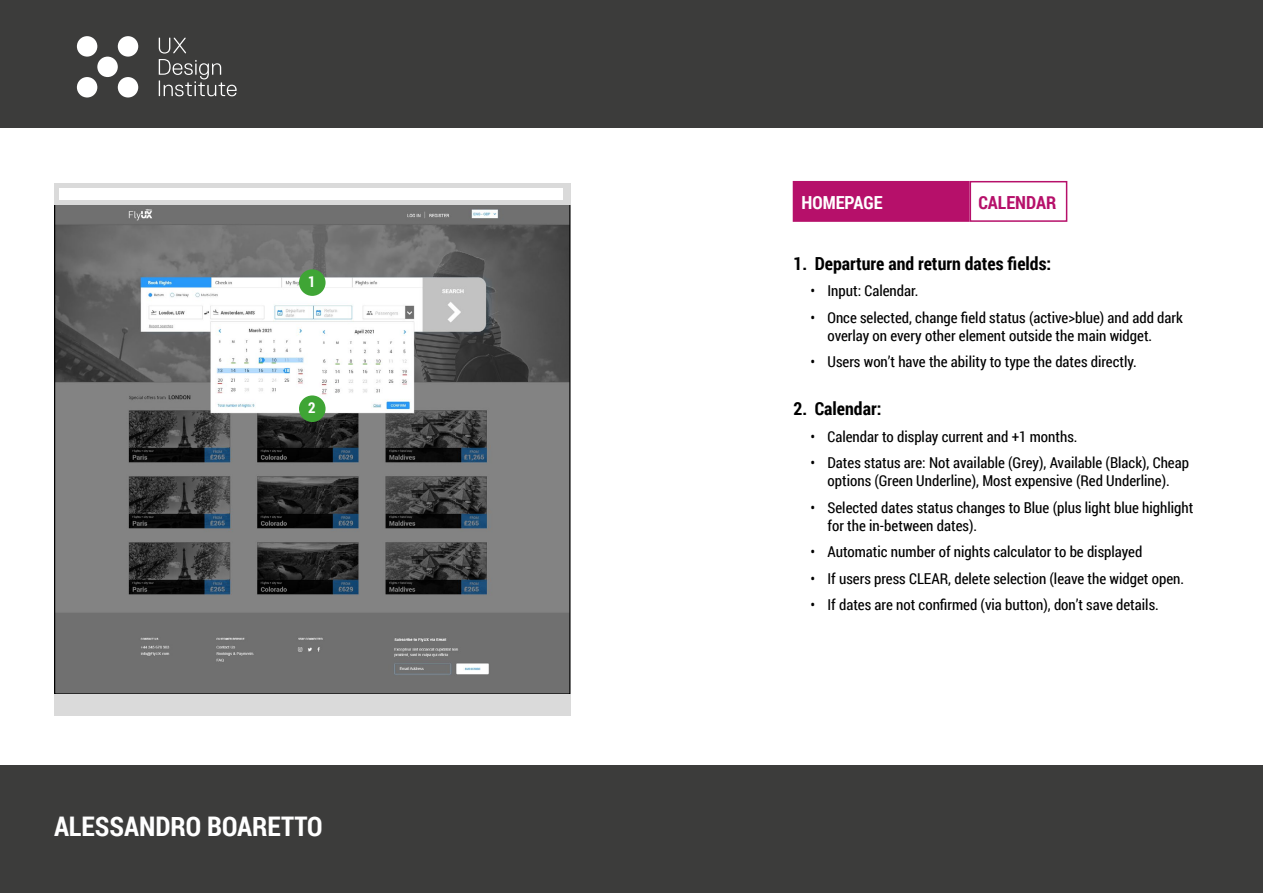
<style>
.page{position:relative;width:1263px;height:893px;background:#fff}
.page>*{position:absolute;margin:0;border:0;box-sizing:border-box;transform-origin:0 0}
.t1{font:700 27px "Roboto Condensed";color:#fff}
.t2{font:700 18px "Roboto Condensed";color:#000}
.t3{font:700 18px "Roboto Condensed";color:#fff}
.t4{font:700 18px "Roboto Condensed";color:#b6106a}
.t5{font:15px/18px "Roboto Condensed";color:#000}
.t6{font:700 15px "Roboto Condensed";color:#fff}
</style>
<div class="page">
<div style="left:0;top:0;width:1263px;height:128px;background:#3c3c3b"></div>
<div style="left:0;top:765px;width:1263px;height:128px;background:#3c3c3b"></div>
<div style="left:118px;top:36px;width:20px;height:21px;background:#fff;border-radius:50%"></div>
<div style="left:77px;top:36px;width:20px;height:21px;background:#fff;border-radius:50%"></div>
<div style="left:77px;top:77px;width:20px;height:21px;background:#fff;border-radius:50%"></div>
<div style="left:97px;top:57px;width:21px;height:20px;background:#fff;border-radius:50%"></div>
<div style="left:118px;top:77px;width:20px;height:21px;background:#fff;border-radius:50%"></div>
<svg style="left:159px;top:38px;width:78px;height:58px"></svg>
<div style="left:793px;top:182px;width:176px;height:39px;background:#b6106a"></div>
<div style="left:793px;top:181px;width:176px;height:41px;border:2px solid #b6106a"></div>
<img style="left:56px;top:206px;width:512px;height:487px">
<div style="left:54px;top:183px;width:516px;height:22px;background:#dadada"></div>
<div style="left:54px;top:695px;width:516px;height:21px;background:#dadada"></div>
<div style="left:59px;top:188px;width:504px;height:12px;background:#fff"></div>
<div style="left:299px;top:269px;width:27px;height:27px;background:#3fa535;border-radius:50%"></div>
<div style="left:969px;top:181px;width:98px;height:41px;border:2px solid #b6106a"></div>
<div style="left:299px;top:395px;width:27px;height:27px;background:#3fa535;border-radius:50%"></div>
<p class="t6" style="left:308px;top:271px;width:9px">1</p>
<p class="t6" style="left:308px;top:397px;width:9px">2</p>
<h1 class="t1" style="left:54px;top:808px;width:270px">ALESSANDRO BOARETTO</h1>
<p class="t3" style="left:801px;top:190px;width:83px">HOMEPAGE</p>
<p class="t4" style="left:978px;top:190px;width:79px">CALENDAR</p>
<p class="t2" style="left:793px;top:251px;width:259px">1. Departure and return dates fields:</p>
<p class="t5" style="left:810px;top:281px;width:110px">• Input: Calendar.</p>
<p class="t5" style="left:827px;top:308px;width:357px;text-indent:-17px">• Once selected, change field status (active&gt;blue) and add dark overlay on every other element outside the main widget.</p>
<p class="t5" style="left:810px;top:352px;width:328px">• Users won’t have the ability to type the dates directly.</p>
<p class="t2" style="left:793px;top:396px;width:90px">2. Calendar:</p>
<p class="t5" style="left:810px;top:427px;width:269px">• Calendar to display current and +1 months.</p>
<p class="t5" style="left:810px;top:454px;width:380px;text-align:center">• Dates status are: Not available (Grey), Available (Black), Cheap options (Green Underline), Most expensive (Red Underline).</p>
<p class="t5" style="left:827px;top:498px;width:367px;text-indent:-17px">• Selected dates status changes to Blue (plus light blue highlight for the in-between dates).</p>
<p class="t5" style="left:810px;top:543px;width:333px">• Automatic number of nights calculator to be displayed</p>
<p class="t5" style="left:810px;top:569px;width:375px">• If users press CLEAR, delete selection (leave the widget open.</p>
<p class="t5" style="left:810px;top:596px;width:350px">• If dates are not confirmed (via button), don’t save details.</p>
</div>
